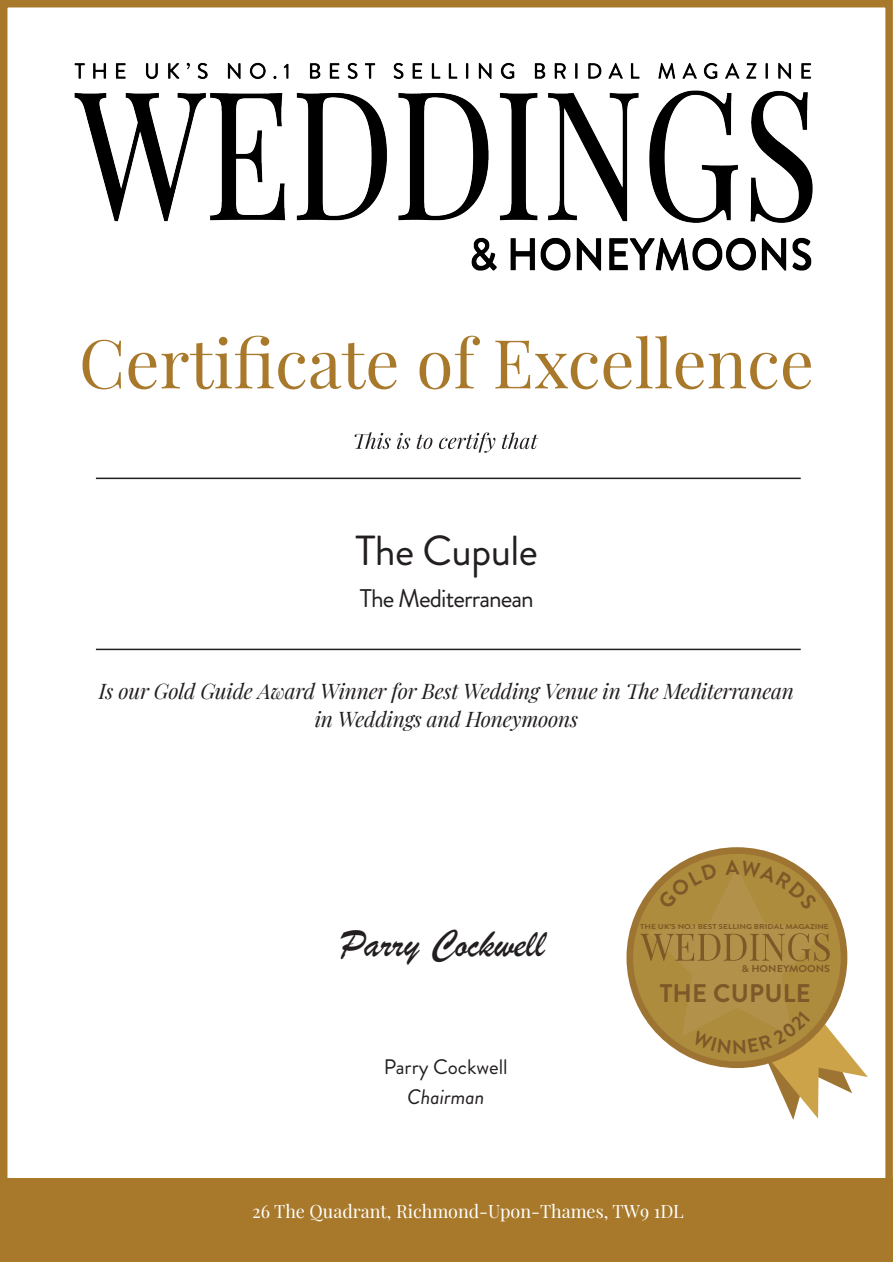
<style>
.page{position:relative;width:893px;height:1263px;background:#fff}
.page>*{position:absolute;margin:0;border:0;box-sizing:border-box;transform-origin:0 0}
.t1{font:67.5px "Playfair Display";color:#a8792b}
.t2{font:42px "Brandon Grotesque";letter-spacing:-.015em;color:#231f20}
.t3{font:40.5px "Brush Script";color:#231f20}
.t4{font:25.5px "Brandon Grotesque";letter-spacing:-.035em;color:#231f20}
.t5{font:700 25.5px "Brandon Grotesque";letter-spacing:.01em;color:#7d5828}
.t6{font:italic 21px/28.5px "Playfair Display";letter-spacing:-.01em;color:#231f20;text-align:center}
.t7{font:21px "Brandon Grotesque";color:#231f20}
.t8{font:italic 21px "Brandon Grotesque";color:#231f20}
.t9{font:18px "Playfair Display";color:#fff}
.t10{font:700 9.9px "Brandon Grotesque";color:#7d5828;scale:1.09 1}
.t11{font:700 7.05px "Brandon Grotesque";color:#7d5828;scale:1.2 1}
</style>
<div class="page">
<div style="left:0;top:0;width:893px;height:1260px;border:7px solid #a8792b"></div>
<svg style="left:355px;top:432px;width:183px;height:21px"></svg>
<hr style="left:96px;top:478px;width:705px;height:1px;background:#231f20">
<hr style="left:96px;top:649px;width:705px;height:1px;background:#231f20">
<div style="left:0;top:1178px;width:893px;height:84px;background:#a8792b"></div>
<img style="left:74px;top:62px;width:739px;height:209px">
<svg style="left:626px;top:847px;width:162px;height:163px"></svg>
<svg style="left:640px;top:860px;width:228px;height:260px"></svg>
<h1 class="t1" style="left:79px;top:310px;width:737px">Certificate of Excellence</h1>
<h2 class="t2" style="left:355px;top:522px;width:184px">The Cupule</h2>
<p class="t4" style="left:360px;top:581px;width:176px">The Mediterranean</p>
<p class="t6" style="left:99px;top:675px;width:697px">Is our Gold Guide Award Winner for Best Wedding Venue in The Mediterranean in Weddings and Honeymoons</p>
<h3 class="t3" style="left:340px;top:916px;width:206px">Parry Cockwell</h3>
<p class="t7" style="left:384px;top:1052px;width:125px">Parry Cockwell</p>
<p class="t8" style="left:407px;top:1082px;width:79px">Chairman</p>
<p class="t11" style="left:640px;top:922px;width:159px">THE UK’S NO.1 BEST SELLING BRIDAL MAGAZINE</p>
<p class="t10" style="left:741px;top:961px;width:83px">&amp; HONEYMOONS</p>
<p class="t5" style="left:660px;top:975px;width:153px">THE CUPULE</p>
<p class="t9" style="left:252px;top:1197px;width:433px">26 The Quadrant, Richmond-Upon-Thames, TW9 1DL</p>
</div>
